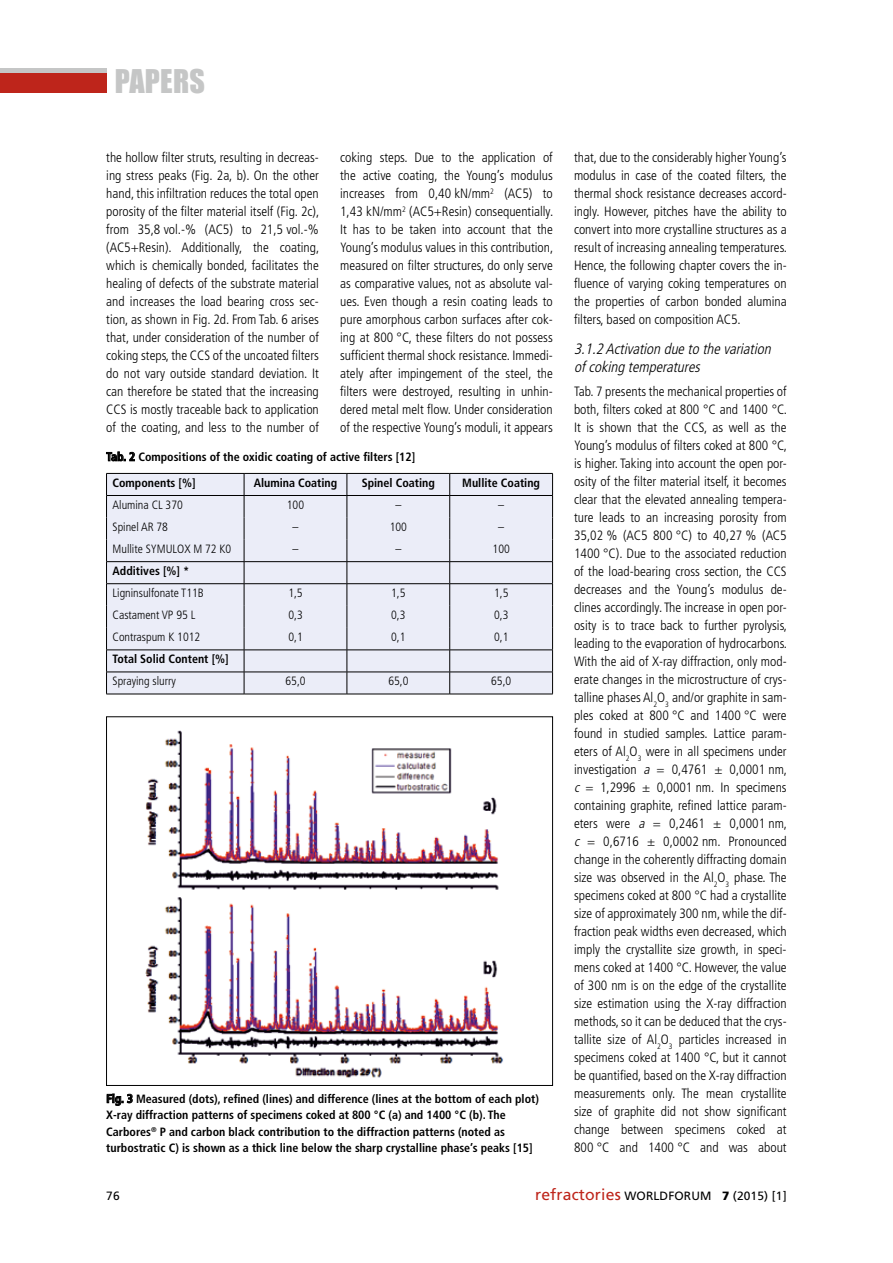
<style>
.page{position:relative;width:893px;height:1263px;background:#fff}
.page>*{position:absolute;margin:0;border:0;box-sizing:border-box;transform-origin:0 0}
.t1{font:30px "Impact";letter-spacing:.01em;color:#c5c6c6}
.t2{font:italic 300 condensed 15px/18px "Frutiger";color:#000}
.t3{font:300 condensed 13.5px/18px "Frutiger";color:#000;text-align:justify}
.t4{font:700 condensed 12px/16.5px "Frutiger";color:#000}
.t5{font:300 condensed 12px "Frutiger";color:#000}
.t6{font:12px "Frutiger";letter-spacing:.01em;color:#000}
.s1{font-style:italic}
.s2{font-size:15.75px;color:#be251b}
.s3{font-weight:900}
</style>
<div class="page">
<div style="left:0;top:68px;width:106px;height:5px;background:#c5c6c6"></div>
<div style="left:0;top:73px;width:106px;height:20px;background:#be251b"></div>
<svg style="left:106px;top:451px;width:29px;height:10px"></svg>
<div style="left:107px;top:474px;width:445px;height:220px;background:#ebedf8"></div>
<hr style="left:106px;top:473px;width:138px;height:1px;background:#000">
<hr style="left:244px;top:473px;width:103px;height:1px;background:#000">
<hr style="left:347px;top:473px;width:103px;height:1px;background:#000">
<hr style="left:450px;top:473px;width:103px;height:1px;background:#000">
<hr style="left:106px;top:495px;width:138px;height:1px;background:#000">
<hr style="left:244px;top:495px;width:103px;height:1px;background:#000">
<hr style="left:347px;top:495px;width:103px;height:1px;background:#000">
<hr style="left:450px;top:495px;width:103px;height:1px;background:#000">
<hr style="left:106px;top:561px;width:138px;height:1px;background:#000">
<hr style="left:244px;top:561px;width:103px;height:1px;background:#000">
<hr style="left:347px;top:561px;width:103px;height:1px;background:#000">
<hr style="left:450px;top:561px;width:103px;height:1px;background:#000">
<hr style="left:106px;top:583px;width:138px;height:1px;background:#000">
<hr style="left:244px;top:583px;width:103px;height:1px;background:#000">
<hr style="left:347px;top:583px;width:103px;height:1px;background:#000">
<hr style="left:450px;top:583px;width:103px;height:1px;background:#000">
<hr style="left:106px;top:650px;width:138px;height:1px;background:#000">
<hr style="left:244px;top:650px;width:103px;height:1px;background:#000">
<hr style="left:347px;top:650px;width:103px;height:1px;background:#000">
<hr style="left:450px;top:650px;width:103px;height:1px;background:#000">
<hr style="left:106px;top:672px;width:138px;height:1px;background:#000">
<svg style="left:106px;top:474px;width:1px;height:220px"></svg>
<hr style="left:244px;top:672px;width:103px;height:1px;background:#000">
<svg style="left:244px;top:474px;width:1px;height:220px"></svg>
<hr style="left:347px;top:672px;width:103px;height:1px;background:#000">
<svg style="left:347px;top:474px;width:1px;height:220px"></svg>
<hr style="left:450px;top:672px;width:103px;height:1px;background:#000">
<svg style="left:449px;top:474px;width:1px;height:220px"></svg>
<svg style="left:552px;top:474px;width:1px;height:220px"></svg>
<hr style="left:106px;top:694px;width:138px;height:1px;background:#000">
<hr style="left:244px;top:694px;width:103px;height:1px;background:#000">
<hr style="left:347px;top:694px;width:103px;height:1px;background:#000">
<hr style="left:450px;top:694px;width:103px;height:1px;background:#000">
<svg style="left:107px;top:1094px;width:26px;height:12px"></svg>
<img style="left:145px;top:730px;width:358px;height:348px">
<h1 class="t1" style="left:115px;top:62px;width:92px">PAPERS</h1>
<p class="t3" style="left:106px;top:148px;width:215px">the hollow filter struts, resulting in decreas&shy;ing stress peaks (Fig. 2a, b). On the other hand, this infiltration reduces the total open porosity of the filter material itself (Fig. 2c), from 35,8 vol.-% (AC5) to 21,5 vol.-% (AC5+Resin). Additionally, the coating, which is chemically bonded, facilitates the healing of defects of the substrate material and increases the load bearing cross sec&shy;tion, as shown in Fig. 2d. From Tab. 6 arises that, under consideration of the number of coking steps, the CCS of the uncoated filters do not vary outside standard deviation. It can therefore be stated that the increasing CCS is mostly traceable back to application of the coating, and less to the number of</p>
<p class="t4" style="left:113px;top:444px;width:304px;line-height:25.8px;text-indent:-6px">Tab. 2 Compositions of the oxidic coating of active filters [12]<br>Components [%]</p>
<p class="t3" style="left:340px;top:149px;width:215px">coking steps. Due to the application of the active coating, the Young’s modulus increases from 0,40 kN/mm<sup>2</sup> (AC5) to 1,43 kN/mm<sup>2</sup> (AC5+Resin) consequentially.<br>It has to be taken into account that the Young’s modulus values in this contribution, measured on filter structures, do only serve as comparative values, not as absolute val&shy;ues. Even though a resin coating leads to pure amorphous carbon surfaces after cok&shy;ing at 800 °C, these filters do not possess sufficient thermal shock resistance. Immedi&shy;ately after impingement of the steel, the filters were destroyed, resulting in unhin&shy;dered metal melt flow. Under consideration of the respective Young’s moduli, it appears</p>
<p class="t4" style="left:254px;top:474px;width:85px">Alumina Coating</p>
<p class="t4" style="left:362px;top:474px;width:75px">Spinel Coating</p>
<p class="t4" style="left:462px;top:474px;width:79px">Mullite Coating</p>
<p class="t5" style="left:113px;top:498px;width:72px">Alumina CL 370</p>
<p class="t5" style="left:287px;top:498px;width:19px">100</p>
<p class="t5" style="left:395px;top:498px;width:7px">–</p>
<p class="t5" style="left:498px;top:498px;width:7px">–</p>
<p class="t5" style="left:113px;top:520px;width:57px">Spinel AR 78</p>
<p class="t5" style="left:293px;top:520px;width:7px">–</p>
<p class="t5" style="left:390px;top:520px;width:19px">100</p>
<p class="t5" style="left:498px;top:520px;width:7px">–</p>
<p class="t5" style="left:113px;top:542px;width:120px">Mullite SYMULOX M 72 K0</p>
<p class="t5" style="left:293px;top:542px;width:7px">–</p>
<p class="t5" style="left:395px;top:542px;width:7px">–</p>
<p class="t5" style="left:493px;top:542px;width:19px">100</p>
<p class="t4" style="left:113px;top:562px;width:78px">Additives [%] *</p>
<p class="t5" style="left:113px;top:586px;width:93px">Ligninsulfonate T11B</p>
<p class="t5" style="left:288px;top:586px;width:16px">1,5</p>
<p class="t5" style="left:391px;top:586px;width:16px">1,5</p>
<p class="t5" style="left:494px;top:586px;width:16px">1,5</p>
<p class="t5" style="left:113px;top:608px;width:84px">Castament VP 95 L</p>
<p class="t5" style="left:288px;top:608px;width:16px">0,3</p>
<p class="t5" style="left:391px;top:608px;width:16px">0,3</p>
<p class="t5" style="left:494px;top:608px;width:16px">0,3</p>
<p class="t5" style="left:113px;top:630px;width:89px">Contraspum K 1012</p>
<p class="t5" style="left:288px;top:630px;width:16px">0,1</p>
<p class="t5" style="left:391px;top:630px;width:16px">0,1</p>
<p class="t5" style="left:494px;top:630px;width:16px">0,1</p>
<p class="t4" style="left:113px;top:651px;width:118px">Total Solid Content [%]</p>
<p class="t5" style="left:113px;top:674px;width:65px">Spraying slurry</p>
<p class="t5" style="left:285px;top:674px;width:22px">65,0</p>
<p class="t5" style="left:388px;top:674px;width:22px">65,0</p>
<p class="t5" style="left:491px;top:674px;width:22px">65,0</p>
<p class="t4" style="left:106px;top:1090px;width:434px">Fig. 3 Measured (dots), refined (lines) and difference (lines at the bottom of each plot)<br>X-ray diffraction patterns of specimens coked at 800 °C (a) and 1400 °C (b). The Carbores<sup>®</sup> P and carbon black contribution to the diffraction patterns (noted as turbostratic C) is shown as a thick line below the sharp crystalline phase’s peaks [15]</p>
<p class="t3" style="left:574px;top:149px;width:215px">that, due to the considerably higher Young’s modulus in case of the coated filters, the thermal shock resistance decreases accord&shy;ingly. However, pitches have the ability to convert into more crystalline structures as a result of increasing annealing temperatures.<br>Hence, the following chapter covers the in&shy;fluence of varying coking temperatures on the properties of carbon bonded alumina filters, based on composition AC5.</p>
<p class="t2" style="left:574px;top:340px;width:202px">3.1.2 Activation dueto thevariation ofcoking temperatures</p>
<p class="t3" style="left:574px;top:383px;width:215px;text-align:left">Tab. 7 presents the mechanical properties of both, filters coked at 800 °C and 1400 °C.<br>It is shown that the CCS, as well as the Young’s modulus of filters coked at 800 °C, is higher. Taking into account the open por&shy;osity of the filter material itself, it becomes clear that the elevated annealing tempera&shy;ture leads to an increasing porosity from 35,02 % (AC5 800 °C) to 40,27 % (AC5<br>1400 °C). Due to the associated reduction of the load-bearing cross section, the CCS decreases and the Young’s modulus de&shy;clines accordingly. The increase in open por&shy;osity is to trace back to further pyrolysis, leading to the evaporation of hydrocarbons.<br>With the aid of X-ray diffraction, only mod&shy;erate changes in the microstructure of crys&shy;talline phases Al<sub>2</sub>O<sub>3</sub> and/or graphite in sam&shy;ples coked at 800 °C and 1400 °C were found in studied samples. Lattice param&shy;eters of Al<sub>2</sub>O<sub>3</sub> were in all specimens under investigation <span class="s1">a</span> = 0,4761 ± 0,0001 nm, <span class="s1">c</span> = 1,2996 ± 0,0001 nm. In specimens containing graphite, refined lattice param&shy;eters were <span class="s1">a</span> = 0,2461 ± 0,0001 nm, <span class="s1">c</span> = 0,6716 ± 0,0002 nm. Pronounced change in the coherently diffracting domain size was observed in the Al<sub>2</sub>O<sub>3</sub> phase. The specimens coked at 800 °C had a crystallite size of approximately 300 nm, while the dif&shy;fraction peak widths even decreased, which imply the crystallite size growth, in speci&shy;mens coked at 1400 °C. However, the value of 300 nm is on the edge of the crystallite size estimation using the X-ray diffraction methods, so it can be deduced that the crys&shy;tallite size of Al<sub>2</sub>O<sub>3</sub> particles increased in specimens coked at 1400 °C, but it cannot be quantified, based on the X-ray diffraction measurements only. The mean crystallite size of graphite did not show significant change between specimens coked at 800 °C and 1400 °C and was about</p>
<p class="t6" style="left:106px;top:1189px;width:15px">76</p>
<p class="t6" style="left:535px;top:1189px;width:253px"><span class="s2">refractories</span> WORLDFORUM <span class="s3">7</span> (2015) [1]</p>
</div>
